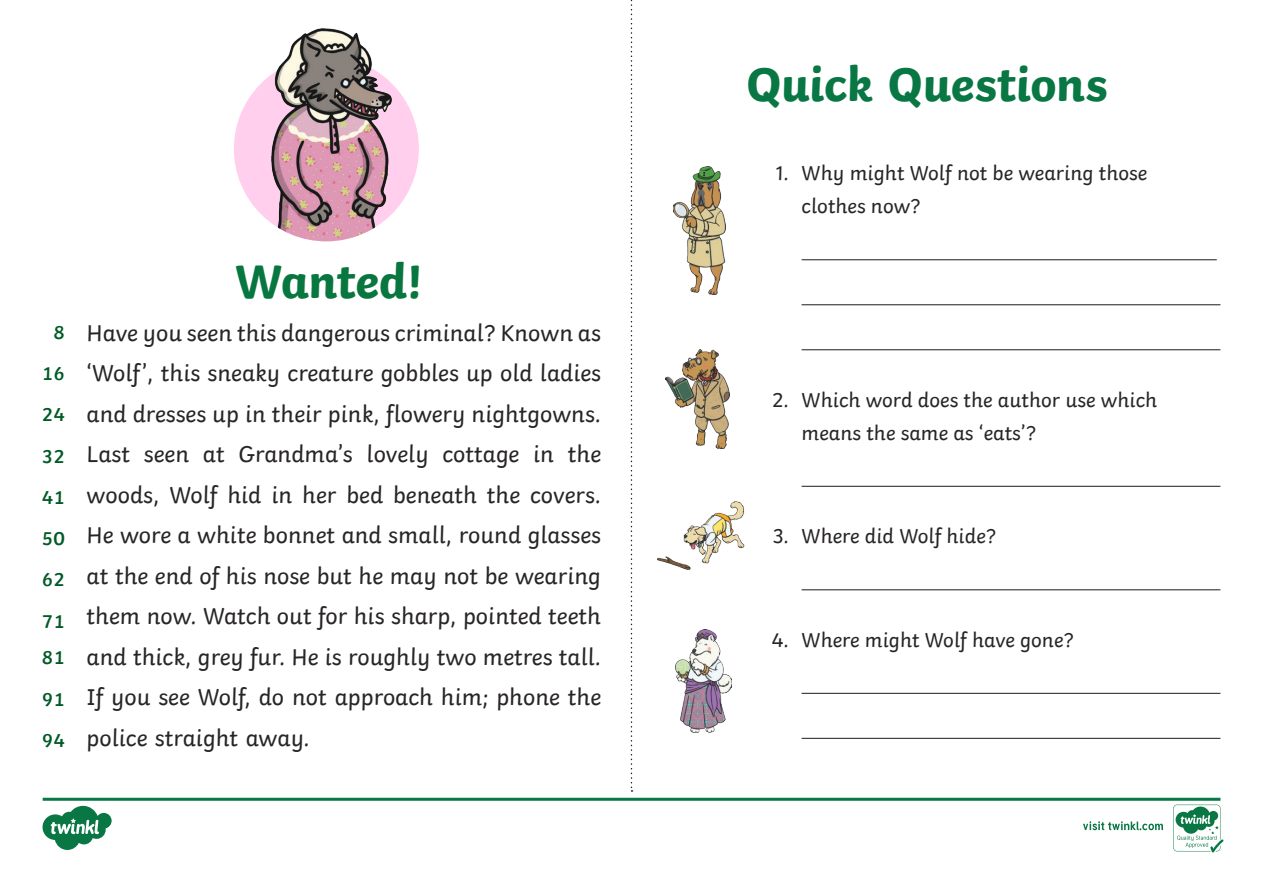
<style>
.page{position:relative;width:1263px;height:893px;background:#fff}
.page>*{position:absolute;margin:0;border:0;box-sizing:border-box;transform-origin:0 0}
.Heading_1{font:700 49.5px "Twinkl";letter-spacing:-.01em;color:#087743}
.Heading_1-2{font:700 49.5px "Twinkl";letter-spacing:-.01em;color:#08763f}
.KS2_Body_Copy{font:24px/40.5px "Twinkl";color:#282526;text-align:justify}
.t1{font:21px/33px "Twinkl";color:#282526}
.KS1_Body_Copy{font:600 19.5px "Twinkl";color:#005b26}
</style>
<div class="page">
<hr style="left:801px;top:259px;width:416px;height:1px;background:#282526">
<hr style="left:801px;top:304px;width:419px;height:1px;background:#282526">
<hr style="left:801px;top:349px;width:419px;height:1px;background:#282526">
<hr style="left:801px;top:486px;width:419px;height:1px;background:#282526">
<hr style="left:801px;top:589px;width:419px;height:1px;background:#282526">
<hr style="left:801px;top:693px;width:419px;height:1px;background:#282526">
<hr style="left:801px;top:738px;width:419px;height:1px;background:#282526">
<svg style="left:631px;top:0;width:1px;height:792px"></svg>
<img style="left:657px;top:501px;width:88px;height:69px">
<img style="left:665px;top:350px;width:65px;height:99px">
<img style="left:674px;top:166px;width:52px;height:129px">
<div style="left:234px;top:56px;width:185px;height:185px;background:#ffcfed;border-radius:50%"></div>
<img style="left:256px;top:209px;width:140px;height:32px">
<img style="left:234px;top:28px;width:162px;height:181px">
<img style="left:675px;top:629px;width:57px;height:103px">
<svg style="left:43px;top:798px;width:1180px;height:54px"></svg>
<p class="KS1_Body_Copy" style="left:53px;top:317px;width:13px">8</p>
<p class="KS1_Body_Copy" style="left:42px;top:358px;width:25px">16</p>
<p class="KS1_Body_Copy" style="left:42px;top:399px;width:25px">24</p>
<p class="KS1_Body_Copy" style="left:42px;top:441px;width:25px">32</p>
<p class="KS1_Body_Copy" style="left:42px;top:482px;width:25px">41</p>
<p class="KS1_Body_Copy" style="left:42px;top:523px;width:25px">50</p>
<p class="KS1_Body_Copy" style="left:42px;top:564px;width:25px">62</p>
<p class="KS1_Body_Copy" style="left:42px;top:606px;width:25px">71</p>
<p class="KS1_Body_Copy" style="left:42px;top:642px;width:25px">81</p>
<p class="KS1_Body_Copy" style="left:42px;top:684px;width:25px">91</p>
<p class="KS1_Body_Copy" style="left:42px;top:725px;width:25px">94</p>
<p class="Heading_1-2" style="left:235px;top:240px;width:190px">Wanted!</p>
<p class="KS2_Body_Copy" style="left:87px;top:310px;width:516px">Have you seen this dangerous criminal? Known as ‘Wolf’, this sneaky creature gobbles up old ladies and dresses up in their pink, flowery nightgowns.<br>Last seen at Grandma’s lovely cottage in the woods, Wolf hid in her bed beneath the covers.<br>He wore a white bonnet and small, round glasses at the end of his nose but he may not be wearing them now. Watch out for his sharp, pointed teeth and thick, grey fur. He is roughly two metres tall.<br>If you see Wolf, do not approach him; phone the police straight away.</p>
<p class="Heading_1" style="left:746px;top:43px;width:363px">Quick Questions</p>
<p class="t1" style="left:801px;top:155px;width:347px;text-indent:-26px">1. Why might Wolf not be wearing those clothes now?</p>
<p class="t1" style="left:801px;top:381px;width:357px;text-indent:-29px">2. Which word does the author use which means the same as ‘eats’?</p>
<p class="t1" style="left:773px;top:518px;width:225px">3. Where did Wolf hide?</p>
<p class="t1" style="left:772px;top:621px;width:303px">4. Where might Wolf have gone?</p>
</div>
